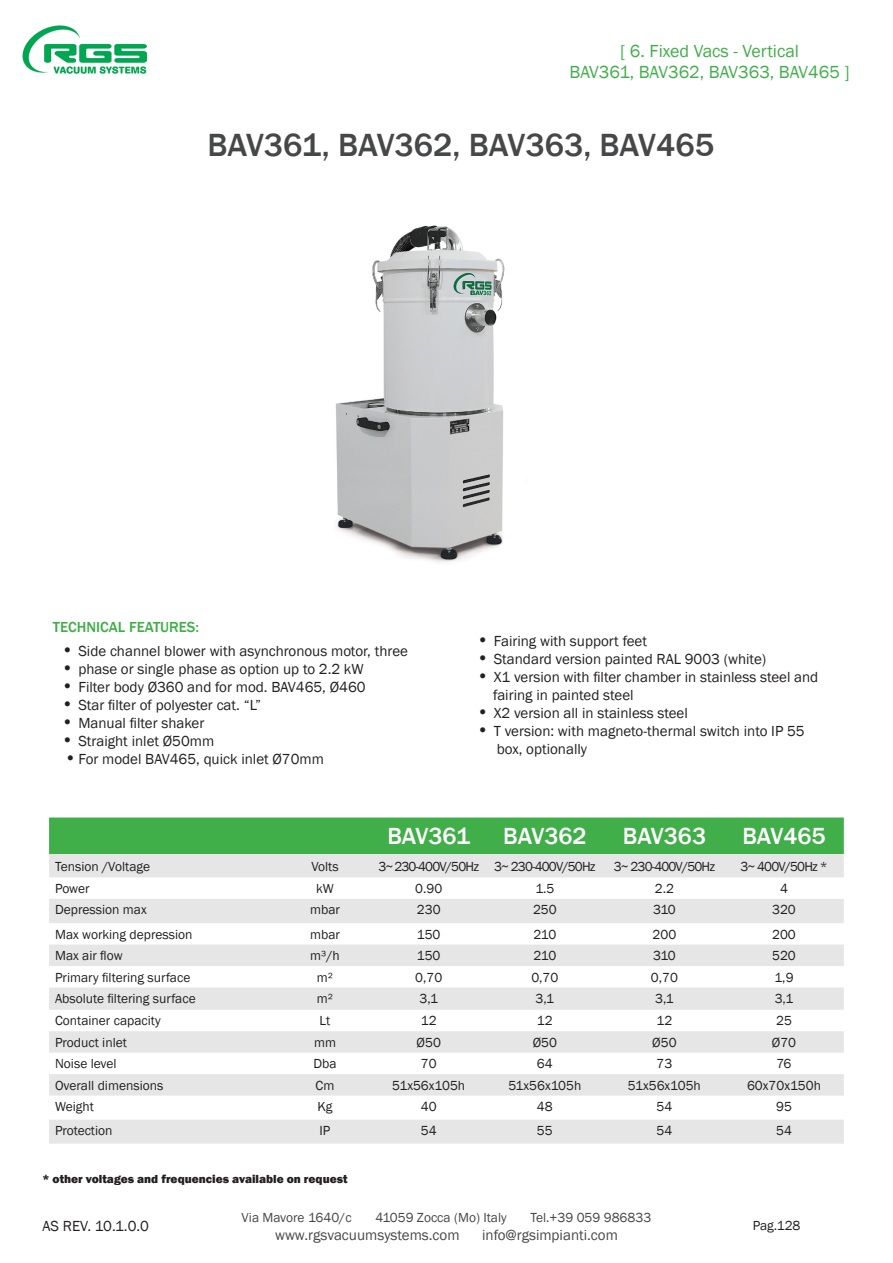
<style>
.page{position:relative;width:893px;height:1263px;background:#fff}
.page>*{position:absolute;margin:0;border:0;box-sizing:border-box;transform-origin:0 0}
.t1{font:500 33px "Franklin Gothic";color:#464748}
.t2{font:500 24px "Franklin Gothic";color:#fff}
.t3{font:18px "Franklin Gothic";color:#40ae49}
.t4{font:15px "Franklin Gothic";color:#231f20}
.t5{font:15px "Franklin Gothic";color:#464748}
.t6{font:500 15px "Franklin Gothic";color:#40ae49}
.t7{font:13.5px "Franklin Gothic";color:#231f20}
.t8{font:13.5px "Franklin Gothic";letter-spacing:-.06em;color:#231f20}
.t9{font:13.5px "Franklin Gothic";color:#464748}
.Descrizione_aspirato{font:800 12px "Franklin Gothic";color:#231f20}
.s1{font-size:18px}
</style>
<div class="page">
<img style="left:22px;top:25px;width:125px;height:49px">
<div style="left:49px;top:817px;width:795px;height:37px;background:#40ae49"></div>
<svg style="left:49px;top:854px;width:795px;height:289px;fill:#e6e6e6"></svg>
<img style="left:335px;top:225px;width:170px;height:338px">
<p class="t3" style="left:620px;top:39px;width:180px">[ 6. Fixed Vacs - Vertical</p>
<p class="t3" style="left:570px;top:61px;width:282px">BAV361, BAV362, BAV363, BAV465 ]</p>
<p class="t1" style="left:207px;top:125px;width:508px">BAV361, BAV362, BAV363, BAV465</p>
<p class="t6" style="left:53px;top:618px;width:148px">TECHNICAL FEATURES:</p>
<p class="t4" style="left:61px;top:642px;width:348px"><span class="s1">•</span> Side channel blower with asynchronous motor, three</p>
<p class="t4" style="left:61px;top:660px;width:304px"><span class="s1">•</span> phase or single phase as option up to 2.2 kW</p>
<p class="t4" style="left:61px;top:678px;width:306px"><span class="s1">•</span> Filter body Ø360 and for mod. BAV465, Ø460</p>
<p class="t4" style="left:61px;top:696px;width:201px"><span class="s1">•</span> Star filter of polyester cat. “L”</p>
<p class="t4" style="left:61px;top:714px;width:144px"><span class="s1">•</span> Manual filter shaker</p>
<p class="t4" style="left:61px;top:732px;width:154px"><span class="s1">•</span> Straight inlet Ø50mm</p>
<p class="t4" style="left:64px;top:750px;width:261px"><span class="s1">•</span>For model BAV465, quick inlet Ø70mm</p>
<p class="t4" style="left:477px;top:632px;width:172px"><span class="s1">•</span> Fairing with support feet</p>
<p class="t4" style="left:477px;top:650px;width:291px"><span class="s1">•</span> Standard version painted RAL 9003 (white)</p>
<p class="t4" style="left:477px;top:668px;width:343px"><span class="s1">•</span> X1 version with filter chamber in stainless steel and</p>
<p class="t4" style="left:493px;top:686px;width:142px">fairing in painted steel</p>
<p class="t4" style="left:477px;top:704px;width:213px"><span class="s1">•</span> X2 version all in stainless steel</p>
<p class="t4" style="left:477px;top:722px;width:329px"><span class="s1">•</span> T version: with magneto-thermal switch into IP 55</p>
<p class="t4" style="left:497px;top:740px;width:92px">box, optionally</p>
<p class="t2" style="left:387px;top:821px;width:84px">BAV361</p>
<p class="t2" style="left:503px;top:821px;width:85px">BAV362</p>
<p class="t2" style="left:623px;top:821px;width:85px">BAV363</p>
<p class="t2" style="left:742px;top:821px;width:85px">BAV465</p>
<p class="t7" style="left:55px;top:858px;width:97px">Tension /Voltage</p>
<p class="t7" style="left:311px;top:858px;width:29px">Volts</p>
<p class="t8" style="left:378px;top:858px;width:102px">3~ 230-400V/50Hz</p>
<p class="t8" style="left:494px;top:858px;width:103px">3~ 230-400V/50Hz</p>
<p class="t8" style="left:614px;top:858px;width:103px">3~ 230-400V/50Hz</p>
<p class="t8" style="left:740px;top:858px;width:89px">3~ 400V/50Hz *</p>
<p class="t7" style="left:55px;top:880px;width:36px">Power</p>
<p class="t7" style="left:316px;top:880px;width:19px">kW</p>
<p class="t7" style="left:415px;top:880px;width:29px">0.90</p>
<p class="t7" style="left:535px;top:880px;width:21px">1.5</p>
<p class="t7" style="left:655px;top:880px;width:21px">2.2</p>
<p class="t7" style="left:780px;top:880px;width:9px">4</p>
<p class="t7" style="left:55px;top:901px;width:93px">Depression max</p>
<p class="t7" style="left:310px;top:901px;width:31px">mbar</p>
<p class="t7" style="left:417px;top:901px;width:25px">230</p>
<p class="t7" style="left:533px;top:901px;width:25px">250</p>
<p class="t7" style="left:653px;top:901px;width:24px">310</p>
<p class="t7" style="left:772px;top:901px;width:25px">320</p>
<p class="t7" style="left:55px;top:926px;width:139px">Max working depression</p>
<p class="t7" style="left:310px;top:926px;width:31px">mbar</p>
<p class="t7" style="left:417px;top:926px;width:25px">150</p>
<p class="t7" style="left:533px;top:926px;width:24px">210</p>
<p class="t7" style="left:653px;top:926px;width:25px">200</p>
<p class="t7" style="left:772px;top:926px;width:25px">200</p>
<p class="t7" style="left:55px;top:947px;width:69px">Max air flow</p>
<p class="t7" style="left:310px;top:947px;width:31px">m³/h</p>
<p class="t7" style="left:417px;top:947px;width:25px">150</p>
<p class="t7" style="left:533px;top:947px;width:24px">210</p>
<p class="t7" style="left:653px;top:947px;width:24px">310</p>
<p class="t7" style="left:772px;top:947px;width:25px">520</p>
<p class="t7" style="left:55px;top:968px;width:137px">Primary filtering surface</p>
<p class="t7" style="left:317px;top:968px;width:18px">m²</p>
<p class="t7" style="left:415px;top:968px;width:29px">0,70</p>
<p class="t7" style="left:531px;top:968px;width:29px">0,70</p>
<p class="t7" style="left:651px;top:968px;width:29px">0,70</p>
<p class="t7" style="left:774px;top:968px;width:21px">1,9</p>
<p class="t7" style="left:55px;top:990px;width:142px">Absolute filtering surface</p>
<p class="t7" style="left:317px;top:990px;width:18px">m²</p>
<p class="t7" style="left:419px;top:990px;width:20px">3,1</p>
<p class="t7" style="left:536px;top:990px;width:20px">3,1</p>
<p class="t7" style="left:655px;top:990px;width:20px">3,1</p>
<p class="t7" style="left:775px;top:990px;width:20px">3,1</p>
<p class="t7" style="left:55px;top:1012px;width:107px">Container capacity</p>
<p class="t7" style="left:320px;top:1012px;width:12px">Lt</p>
<p class="t7" style="left:421px;top:1012px;width:17px">12</p>
<p class="t7" style="left:537px;top:1012px;width:17px">12</p>
<p class="t7" style="left:656px;top:1012px;width:17px">12</p>
<p class="t7" style="left:776px;top:1012px;width:17px">25</p>
<p class="t7" style="left:55px;top:1034px;width:73px">Product inlet</p>
<p class="t7" style="left:314px;top:1034px;width:23px">mm</p>
<p class="t7" style="left:417px;top:1034px;width:26px">Ø50</p>
<p class="t7" style="left:533px;top:1034px;width:26px">Ø50</p>
<p class="t7" style="left:652px;top:1034px;width:26px">Ø50</p>
<p class="t7" style="left:772px;top:1034px;width:26px">Ø70</p>
<p class="t7" style="left:55px;top:1055px;width:63px">Noise level</p>
<p class="t7" style="left:313px;top:1055px;width:25px">Dba</p>
<p class="t7" style="left:421px;top:1055px;width:17px">70</p>
<p class="t7" style="left:537px;top:1055px;width:17px">64</p>
<p class="t7" style="left:656px;top:1055px;width:17px">73</p>
<p class="t7" style="left:777px;top:1055px;width:16px">76</p>
<p class="t7" style="left:55px;top:1077px;width:110px">Overall dimensions</p>
<p class="t7" style="left:316px;top:1077px;width:20px">Cm</p>
<p class="t7" style="left:392px;top:1077px;width:74px">51x56x105h</p>
<p class="t7" style="left:508px;top:1077px;width:74px">51x56x105h</p>
<p class="t7" style="left:628px;top:1077px;width:74px">51x56x105h</p>
<p class="t7" style="left:747px;top:1077px;width:75px">60x70x150h</p>
<p class="t7" style="left:55px;top:1098px;width:40px">Weight</p>
<p class="t7" style="left:317px;top:1098px;width:17px">Kg</p>
<p class="t7" style="left:421px;top:1098px;width:17px">40</p>
<p class="t7" style="left:537px;top:1098px;width:17px">48</p>
<p class="t7" style="left:656px;top:1098px;width:17px">54</p>
<p class="t7" style="left:776px;top:1098px;width:17px">95</p>
<p class="t7" style="left:55px;top:1122px;width:59px">Protection</p>
<p class="t7" style="left:320px;top:1122px;width:12px">IP</p>
<p class="t7" style="left:421px;top:1122px;width:17px">54</p>
<p class="t7" style="left:537px;top:1122px;width:17px">55</p>
<p class="t7" style="left:656px;top:1122px;width:17px">54</p>
<p class="t7" style="left:776px;top:1122px;width:17px">54</p>
<p class="Descrizione_aspirato" style="left:43px;top:1171px;width:307px">* other voltages and frequencies available on request</p>
<p class="t9" style="left:242px;top:1209px;width:112px">Via Mavore 1640/c</p>
<p class="t9" style="left:375px;top:1209px;width:133px">41059 Zocca (Mo) Italy</p>
<p class="t9" style="left:530px;top:1209px;width:122px">Tel.+39 059 986833</p>
<p class="t5" style="left:275px;top:1226px;width:186px">www.rgsvacuumsystems.com</p>
<p class="t5" style="left:482px;top:1226px;width:137px">info@rgsimpianti.com</p>
<p class="t4" style="left:43px;top:1217px;width:108px">AS REV. 10.1.0.0</p>
<p class="t7" style="left:753px;top:1217px;width:49px">Pag.128</p>
</div>
